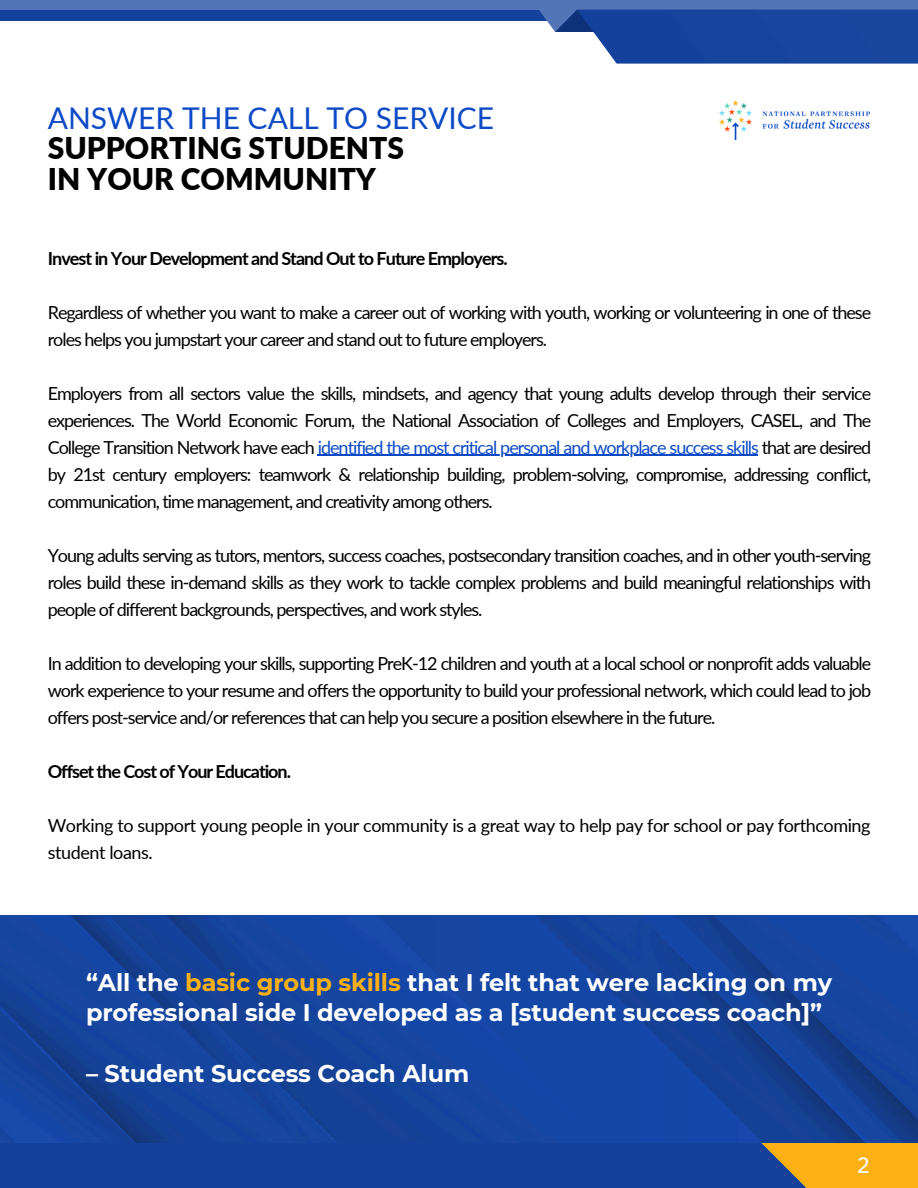
<style>
.page{position:relative;width:918px;height:1188px;background:#fff}
.page>*{position:absolute;margin:0;border:0;box-sizing:border-box;transform-origin:0 0}
.t1{font:900 30px/30.3px "Lato";color:#000}
.t2{font:700 24px/30.3px "Montserrat";letter-spacing:-.005em;color:#fff}
.t3{font:22.8px "Clear Sans";color:#fff}
.t4{font:18px/27px "Lato";letter-spacing:-.055em;color:#000;text-align:justify}
.t5{font:18px/27px "Lato";letter-spacing:-.025em;color:#000}
.t6{font:700 18px "Lato";letter-spacing:-.055em;color:#000}
.s1{font-weight:400;color:#0c4ac6}
.s2{color:#0c4ac6}
.s3{color:#fbb016}
</style>
<div class="page">
<div style="left:0;top:1143px;width:814px;height:45px;background:#13419b"></div>
<svg style="left:761px;top:1143px;width:157px;height:45px"></svg>
<img style="left:719px;top:100px;width:151px;height:40px">
<div style="left:0;top:0;width:918px;height:21px;background:#13419b"></div>
<div style="left:0;top:0;width:918px;height:10px;background:#5374b6"></div>
<svg style="left:539px;top:10px;width:379px;height:54px"></svg>
<img style="left:0;top:916px;width:918px;height:227px">
<hr style="left:318px;top:455px;width:440px;height:1px;background:#0c4ac6">
<h2 class="t1" style="left:48px;top:102px;width:448px"><span class="s1">ANSWER THE CALL TO SERVICE<br></span>SUPPORTING STUDENTS<br>IN YOUR COMMUNITY</h2>
<p class="t6" style="left:48px;top:247px;width:461px">Invest in Your Development and Stand Out to Future Employers.</p>
<p class="t4" style="left:48px;top:298px;width:825px">Regardless of whether you want to make a career out of working with youth, working or volunteering in one of these roles helps you jumpstart your career and stand out to future employers.</p>
<p class="t4" style="left:48px;top:379px;width:825px">Employers from all sectors value the skills, mindsets, and agency that young adults develop through their service experiences. The World Economic Forum, the National Association of Colleges and Employers, CASEL, and The College Transition Network have each <span class="s2">identified the most critical personal and workplace success skills</span> that are desired</p>
<h3 class="t4" style="left:48px;top:460px;width:825px">by 21st century employers: teamwork &amp; relationship building, problem-solving, compromise, addressing conflict, communication, time management, and creativity among others.</h3>
<h3 class="t4" style="left:48px;top:541px;width:825px">Young adults serving as tutors, mentors, success coaches, postsecondary transition coaches, and in other youth-serving roles build these in-demand skills as they work to tackle complex problems and build meaningful relationships with people of different backgrounds, perspectives, and work styles.</h3>
<p class="t4" style="left:48px;top:649px;width:825px">In addition to developing your skills, supporting PreK-12 children and youth at a local school or nonprofit adds valuable work experience to your resume and offers the opportunity to build your professional network, which could lead to job offers post-service and/or references that can help you secure a position elsewhere in the future.</p>
<p class="t6" style="left:48px;top:760px;width:245px">Offset the Cost of Your Education.</p>
<p class="t5" style="left:48px;top:811px;width:824px">Working to support young people in your community is a great way to help pay for school or pay forthcoming student loans.</p>
<h3 class="t2" style="left:86px;top:967px;width:748px">“All the <span class="s3">basic group skills</span> that I felt that were lacking on my professional side I developed as a [student success coach]”</h3>
<p class="t2" style="left:86px;top:1058px;width:385px">– Student Success Coach Alum</p>
<h1 class="t3" style="left:857px;top:1148px;width:15px">2</h1>
</div>
